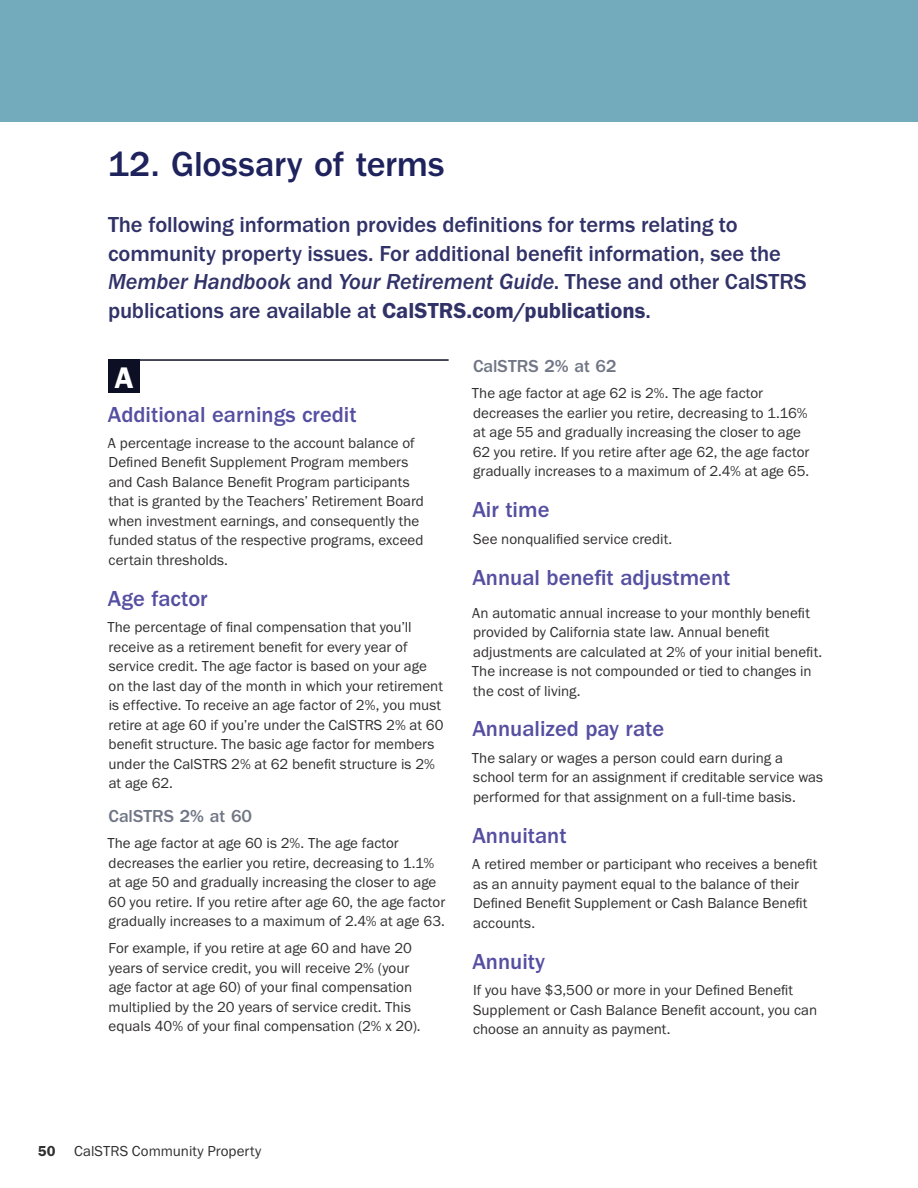
<style>
.page{position:relative;width:918px;height:1188px;background:#fff}
.page>*{position:absolute;margin:0;border:0;box-sizing:border-box;transform-origin:0 0}
.t1{font:500 36px "ITC Franklin Gothic Std";letter-spacing:-.005em;color:#1f235d}
.t2{font:600 30px "ITC Franklin Gothic Std";color:#fff}
.t3{font:500 22.5px/28.5px "Franklin Gothic URW";letter-spacing:-.005em;color:#313268}
.t4{font:500 22.5px "ITC Franklin Gothic Std";color:#554fa1}
.t5{font:500 18px "ITC Franklin Gothic Std";color:#707685}
.t6{font:15px/19.5px "Franklin Gothic URW Boo";color:#312f30}
.t7{font:15px "Franklin Gothic URW Dem";color:#312f30}
.s1{font-family:"Franklin Gothic URW Med Ita";font-weight:400}
.s2{font-family:"Franklin Gothic URW Dem";font-weight:400}
</style>
<div class="page">
<div style="left:0;top:0;width:918px;height:122px;background:#73abbd"></div>
<div style="left:108px;top:360px;width:31px;height:33px;background:#0d1025"></div>
<hr style="left:108px;top:359px;width:341px;height:2px;background:#0d1025">
<h2 class="t1" style="left:108px;top:143px;width:338px">12. Glossary of terms</h2>
<p class="t3" style="left:108px;top:210px;width:700px">The following information provides definitions for terms relating to community property issues . For additional benefit information, see the <span class="s1">Member Handbook</span> and <span class="s1">Your Retirement Guide</span> . These and other CalSTRS publications are available at <span class="s2">CalSTRS.com/publications</span> .</p>
<h3 class="t2" style="left:115px;top:360px;width:21px">A</h3>
<h4 class="t4" style="left:108px;top:401px;width:250px">Additional earnings credit</h4>
<p class="t6" style="left:108px;top:433px;width:318px">A percentage increase to the account balance of Defined Benefit Supplement Program members and Cash Balance Benefit Program participants that is granted by the Teachers’ Retirement Board when investment earnings, and consequently the funded status of the respective programs, exceed certain thresholds.</p>
<h4 class="t4" style="left:108px;top:586px;width:101px">Age factor</h4>
<p class="t6" style="left:107px;top:617px;width:338px">The percentage of final compensation that you’ll receive as a retirement benefit for every year of service credit. The age factor is based on your age on the last day of the month in which your retirement is effective. To receive an age factor of 2%, you must retire at age 60 if you’re under the CalSTRS 2% at 60 benefit structure. The basic age factor for members under the CalSTRS 2% at 62 benefit structure is 2% at age 62.</p>
<h5 class="t5" style="left:109px;top:806px;width:145px">CalSTRS 2% at 60</h5>
<p class="t6" style="left:107px;top:833px;width:339px">The age factor at age 60 is 2%. The age factor decreases the earlier you retire, decreasing to 1.1% at age 50 and gradually increasing the closer to age 60 you retire. If you retire after age 60, the age factor gradually increases to a maximum of 2.4% at age 63.</p>
<p class="t6" style="left:109px;top:938px;width:314px">For example, if you retire at age 60 and have 20 years of service credit, you will receive 2% (your age factor at age 60) of your final compensation multiplied by the 20 years of service credit. This equals 40% of your final compensation (2% x 20).</p>
<h5 class="t5" style="left:473px;top:356px;width:145px">CalSTRS 2% at 62</h5>
<p class="t6" style="left:472px;top:383px;width:339px">The age factor at age 62 is 2%. The age factor decreases the earlier you retire, decreasing to 1.16% at age 55 and gradually increasing the closer to age 62 you retire. If you retire after age 62, the age factor gradually increases to a maximum of 2.4% at age 65.</p>
<h4 class="t4" style="left:472px;top:497px;width:79px">Air time</h4>
<p class="t6" style="left:473px;top:529px;width:201px">See nonqualified service credit.</p>
<h4 class="t4" style="left:472px;top:565px;width:260px">Annual benefit adjustment</h4>
<p class="t6" style="left:472px;top:603px;width:352px">An automatic annual increase to your monthly benefit provided by California state law. Annual benefit adjustments are calculated at 2% of your initial benefit.<br>The increase is not compounded or tied to changes in the cost of living.</p>
<h4 class="t4" style="left:472px;top:716px;width:193px">Annualized pay rate</h4>
<p class="t6" style="left:472px;top:748px;width:353px">The salary or wages a person could earn during a school term for an assignment if creditable service was performed for that assignment on a full-time basis.</p>
<h4 class="t4" style="left:472px;top:823px;width:96px">Annuitant</h4>
<p class="t6" style="left:472px;top:854px;width:347px">A retired member or participant who receives a benefit as an annuity payment equal to the balance of their Defined Benefit Supplement or Cash Balance Benefit accounts.</p>
<h4 class="t4" style="left:472px;top:949px;width:74px">Annuity</h4>
<p class="t6" style="left:473px;top:980px;width:346px">If you have $3,500 or more in your Defined Benefit<br>Supplement or Cash Balance Benefit account, you can choose an annuity as payment.</p>
<p class="t7" style="left:38px;top:1142px;width:19px">50</p>
<p class="t6" style="left:74px;top:1141px;width:188px">CalSTRS Community Property</p>
</div>
